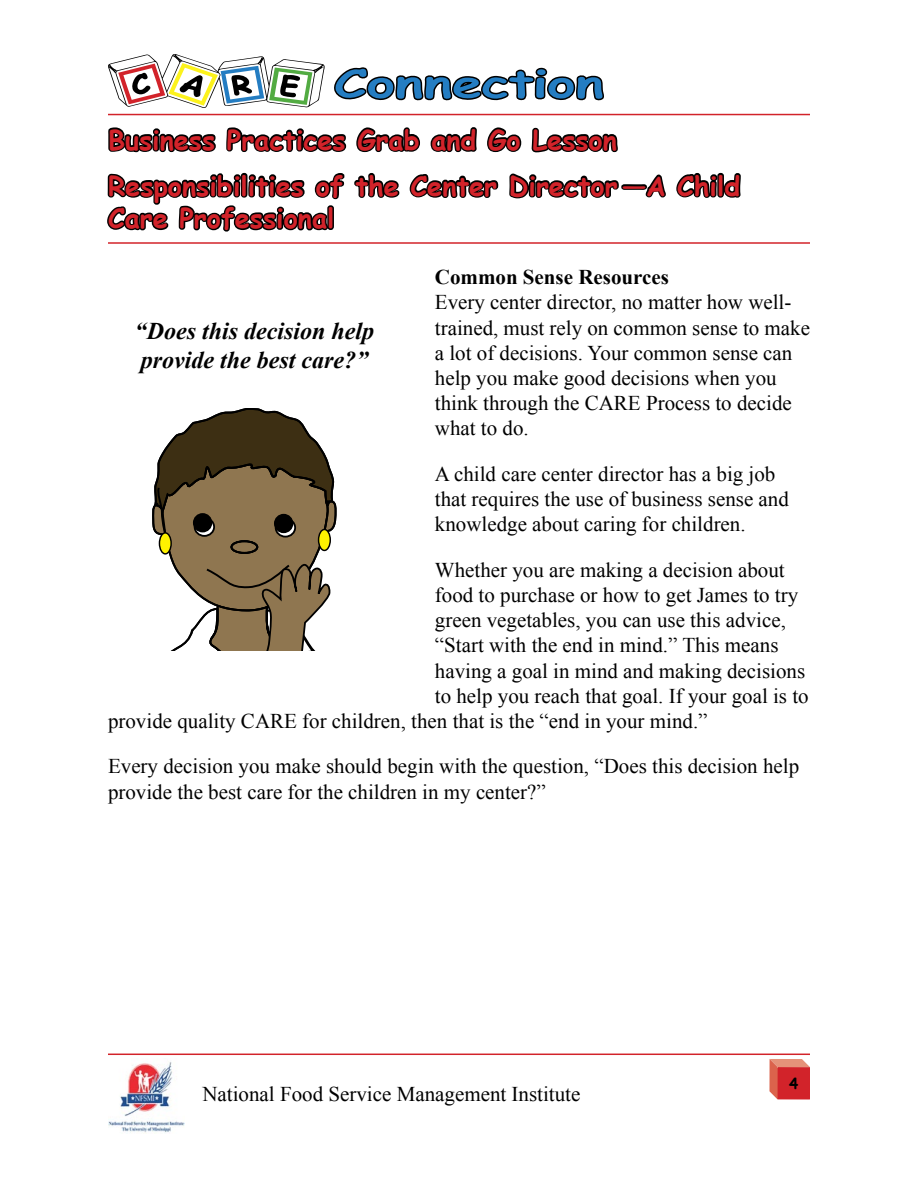
<style>
.page{position:relative;width:918px;height:1188px;background:#fff}
.page>*{position:absolute;margin:0;border:0;box-sizing:border-box;transform-origin:0 0}
.t1{font:700 27px/45.9px "Comic Sans MS";color:#d2232a}
.t2{font:italic 700 24px/28.8px "Times New Roman";color:#000}
.t3{font:21px/25.2px "Times New Roman";color:#000}
.t4{font:700 21px "Times New Roman";color:#000}
</style>
<div class="page">
<svg style="left:676px;top:172px;width:65px;height:26px"></svg>
<div style="left:778px;top:1067px;width:32px;height:33px;background:#ea9a9d"></div>
<hr style="left:108px;top:242px;width:702px;height:2px;background:#d2232a">
<hr style="left:108px;top:114px;width:702px;height:1px;background:#d2232a">
<svg style="left:107px;top:54px;width:561px;height:190px"></svg>
<img style="left:108px;top:1062px;width:77px;height:71px">
<hr style="left:108px;top:1054px;width:702px;height:1px;background:#d2232a">
<svg style="left:152px;top:409px;width:185px;height:242px"></svg>
<svg style="left:159px;top:533px;width:12px;height:21px"></svg>
<div style="left:159px;top:532px;width:13px;height:23px;border:1px solid #000;border-radius:50%"></div>
<div style="left:319px;top:529px;width:11px;height:21px;background:#fff200;border-radius:50%"></div>
<div style="left:318px;top:529px;width:13px;height:22px;border:1px solid #000;border-radius:50%"></div>
<svg style="left:770px;top:1059px;width:40px;height:40px;background:#d84744"></svg>
<p class="t1" style="left:108px;top:116px;width:634px">Business Practices Grab and Go Lesson<br>Responsibilities of the Center Director —A Child</p>
<p class="t1" style="left:108px;top:194px;width:228px">Care Professional</p>
<p class="t2" style="left:135px;top:316px;width:241px">“Does this decision help provide the best care?”</p>
<p class="t4" style="left:435px;top:263px;width:236px">Common Sense Resources</p>
<p class="t3" style="left:435px;top:289px;width:377px">Every center director, no matter how well&shy;trained, must rely on common sense to make a lot of decisions. Your common sense can help you make good decisions when you think through the CARE</p>
<p class="t3" style="left:646px;top:390px;width:147px">Process to decide</p>
<p class="t3" style="left:435px;top:405px;width:342px;line-height:45.5px">what to do.<br>A child care center director has a big job</p>
<p class="t3" style="left:435px;top:486px;width:356px">that requires the use of business sense and knowledge about caring for children.</p>
<p class="t3" style="left:435px;top:557px;width:375px">Whether you are making a decision about food to purchase or how to get James to try green vegetables, you can use this advice, “Start with the end in mind.” This means having a goal in mind and making decisions to help you reach that goal. If your goal is to</p>
<p class="t3" style="left:108px;top:698px;width:693px;line-height:45.5px;text-indent:194px">for children, then that is the “end in your mind.”<br>Every decision you make should begin with the question, “Does this decision help</p>
<p class="t3" style="left:108px;top:779px;width:439px">provide the best care for the children in my center?”</p>
<p class="t3" style="left:108px;top:708px;width:148px">provide quality CARE</p>
<p class="t3" style="left:202px;top:1081px;width:379px">National Food Service Management Institute</p>
</div>
